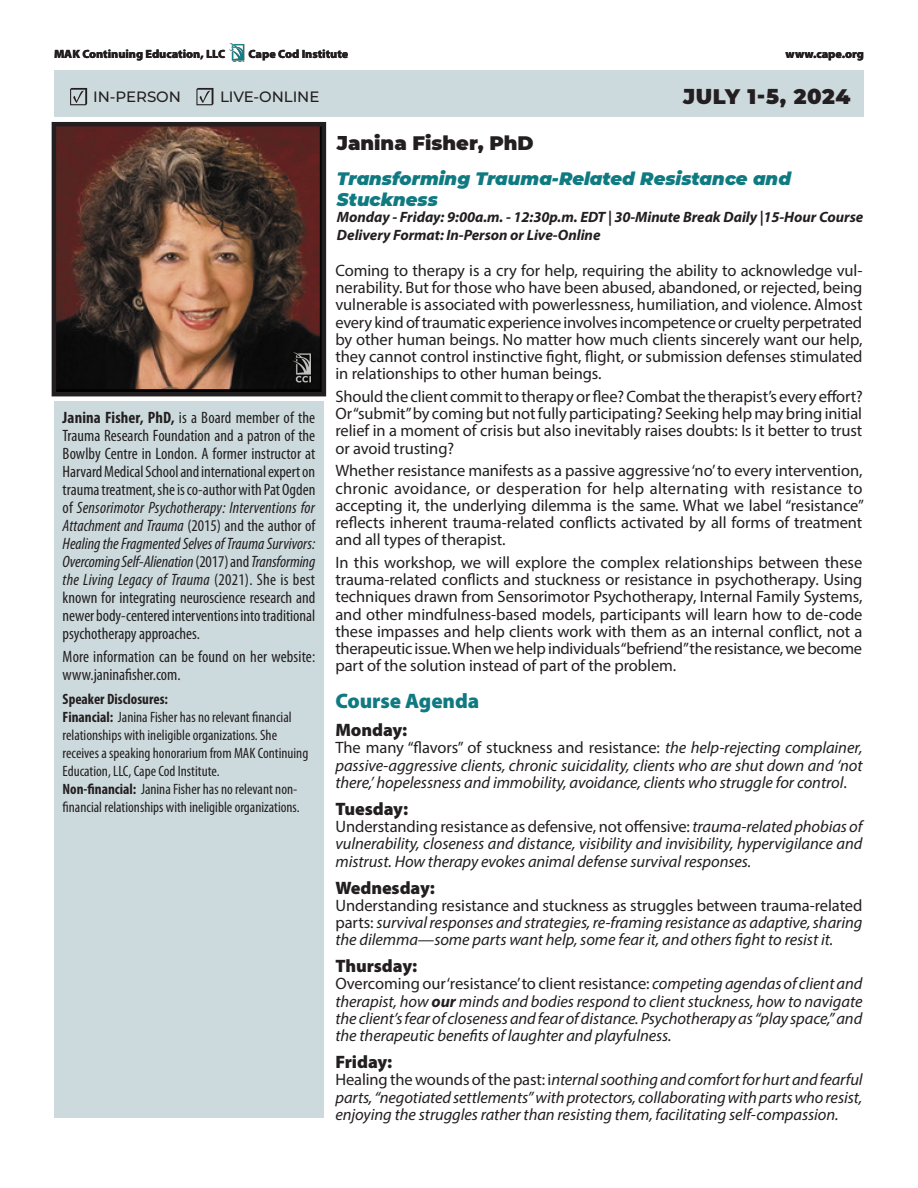
<style>
.page{position:relative;width:918px;height:1188px;background:#fff}
.page>*{position:absolute;margin:0;border:0;box-sizing:border-box;transform-origin:0 0}
.t1{font:900 21px "Montserrat";letter-spacing:.03em;color:#231f20}
.t2{font:900 21px "Myriad Pro";letter-spacing:-.005em;color:#107a81}
.t3{font:900 19.5px "Montserrat";color:#231f20}
.t4{font:italic 900 18px/21px "Montserrat";color:#107a81}
.t5{font:900 18px "Myriad Pro";letter-spacing:-.005em;color:#231f20}
.t6{font:16.5px/17.2px "Myriad Pro";letter-spacing:-.005em;color:#231f20;text-align:justify}
.t7{font:italic 16.5px/17.2px "Myriad Pro";letter-spacing:-.005em;color:#231f20;text-align:justify}
.t8{font:condensed 16.5px/18px "Myriad Pro";color:#231f20;text-align:justify}
.t9{font:condensed 15px/18px "Myriad Pro";color:#231f20}
.t10{font:italic 700 15px/17.2px "Myriad Pro";letter-spacing:-.005em;color:#231f20}
.t11{font:500 15px "Montserrat";letter-spacing:-.005em;color:#231f20}
.t12{font:900 12px "Myriad Pro";letter-spacing:-.005em;color:#231f20}
.s1{font-weight:700}
.s2{font-style:italic}
.s3{font-style:normal}
</style>
<div class="page">
<img style="left:230px;top:44px;width:15px;height:17px">
<div style="left:54px;top:70px;width:810px;height:47px;background:#cddadd"></div>
<img style="left:57px;top:127px;width:264px;height:264px">
<div style="left:52px;top:122px;width:274px;height:274px;border:4px solid #231f20"></div>
<div style="left:54px;top:402px;width:270px;height:716px;background:#cddadd"></div>
<svg style="left:70px;top:88px;width:17px;height:17px"></svg>
<svg style="left:196px;top:88px;width:17px;height:17px"></svg>
<p class="t12" style="left:54px;top:46px;width:173px">MAK Continuing Education, LLC</p>
<p class="t12" style="left:249px;top:46px;width:101px">Cape Cod Institute</p>
<p class="t12" style="left:786px;top:46px;width:80px">www.cape.org</p>
<p class="t11" style="left:93px;top:87px;width:89px">IN-PERSON</p>
<p class="t11" style="left:220px;top:87px;width:101px">LIVE-ONLINE</p>
<p class="t1" style="left:683px;top:80px;width:169px">JULY 1-5, 2024</p>
<p class="t8" style="left:63px;top:408px;width:254px"><span class="s1">Janina Fisher, PhD,</span> is a Board member of the Trauma Research Foundation and a patron of the Bowlby Centre in London. A former instructor at Harvard Medical School and international expert on trauma treatment, she is co-author with Pat Ogden of <span class="s2">Sensorimotor Psychotherapy: Interventions for Attachment and Trauma</span> (2015) and the author of <span class="s2">Healing the Fragmented Selves of Trauma Survivors:<br>Overcoming Self-Alienation</span> (2017) and <span class="s2">Transforming the Living Legacy of Trauma</span> (2021). She is best known for integrating neuroscience research and newer body-centered interventions into traditional psychotherapy approaches.</p>
<p class="t8" style="left:63px;top:648px;width:254px">More information can be found on her website: www.janinafisher.com.</p>
<p class="t9" style="left:63px;top:689px;width:247px"><span class="s1">Speaker Disclosures:<br>Financial:</span> Janina Fisher has no relevant financial relationships with ineligible organizations. She receives a speaking honorarium from MAK Continuing Education, LLC, Cape Cod Institute.<br><span class="s1">Non-financial:</span> Janina Fisher has no relevant non&shy;financial relationships with ineligible organizations.</p>
<p class="t3" style="left:337px;top:129px;width:198px">Janina Fisher, PhD</p>
<p class="t4" style="left:337px;top:167px;width:456px">Transforming Trauma-Related Resistance and<br>Stuckness</p>
<p class="t10" style="left:337px;top:208px;width:528px">Monday - Friday: 9:00a.m. - 12:30p.m. EDT | 30-Minute Break Daily |15-Hour Course<br>Delivery Format: In-Person or Live-Online</p>
<p class="t6" style="left:335px;top:261px;width:529px">Coming to therapy is a cry for help, requiring the ability to acknowledge vul&shy;nerability. But for those who have been abused, abandoned, or rejected, being vulnerable is associated with powerlessness, humiliation, and violence. Almost every kind of traumatic experience involves incompetence or cruelty perpetrated by other human beings. No matter how much clients sincerely want our help, they cannot control instinctive fight, flight, or submission defenses stimulated in relationships to other human beings.</p>
<p class="t6" style="left:335px;top:388px;width:529px">Should the client commit to therapy or flee? Combat the therapist’s every effort?<br>Or “submit” by coming but not fully participating? Seeking help may bring initial relief in a moment of crisis but also inevitably raises doubts: Is it better to trust or avoid trusting?</p>
<p class="t6" style="left:335px;top:462px;width:530px">Whether resistance manifests as a passive aggressive ‘no’ to every intervention, chronic avoidance, or desperation for help alternating with resistance to accepting it, the underlying dilemma is the same. What we label “resistance” reflects inherent trauma-related conflicts activated by all forms of treatment and all types of therapist.</p>
<p class="t6" style="left:335px;top:554px;width:529px">In this workshop, we will explore the complex relationships between these trauma-related conflicts and stuckness or resistance in psychotherapy. Using techniques drawn from Sensorimotor Psychotherapy, Internal Family Systems, and other mindfulness-based models, participants will learn how to de-code these impasses and help clients work with them as an internal conflict, not a therapeutic issue. When we help individuals “befriend” the resistance, we become part of the solution instead of part of the problem.</p>
<p class="t2" style="left:335px;top:687px;width:145px">Course Agenda</p>
<p class="t5" style="left:335px;top:718px;width:73px">Monday:</p>
<p class="t7" style="left:335px;top:739px;width:529px"><span class="s3">The many “flavors” of stuckness and resistance:</span> the help-rejecting complainer, passive-aggressive clients, chronic suicidality, clients who are shut down and ‘not there,’ hopelessness and immobility, avoidance, clients who struggle for control<span class="s3">.</span></p>
<p class="t5" style="left:335px;top:797px;width:74px">Tuesday:</p>
<p class="t7" style="left:335px;top:818px;width:529px"><span class="s3">Understanding resistance as defensive, not offensive:</span> trauma-related phobias of vulnerability, closeness and distance, visibility and invisibility, hypervigilance and mistrust. How therapy evokes animal defense survival responses.</p>
<p class="t5" style="left:335px;top:875px;width:101px">Wednesday:</p>
<p class="t7" style="left:335px;top:896px;width:529px"><span class="s3">Understanding resistance and stuckness as struggles between trauma-related parts:</span> survival responses and strategies, re-framing resistance as adaptive, sharing the dilemma—some parts want help, some fear it, and others fight to resist it.</p>
<p class="t5" style="left:335px;top:954px;width:83px">Thursday:</p>
<p class="t7" style="left:335px;top:975px;width:529px"><span class="s3">Overcoming our ‘resistance’ to client resistance:</span> competing agendas of client and therapist, how <span class="s1">our</span> minds and bodies respond to client stuckness, how to navigate the client’s fear of closeness and fear of distance. Psychotherapy as “play space,” and the therapeutic benefits of laughter and playfulness.</p>
<p class="t5" style="left:335px;top:1050px;width:58px">Friday:</p>
<p class="t7" style="left:335px;top:1071px;width:529px"><span class="s3">Healing the wounds of the past: i</span>nternal soothing and comfort for hurt and fearful parts, “negotiated settlements” with protectors, collaborating with parts who resist, enjoying the struggles rather than resisting them, facilitating self-compassion.</p>
</div>
